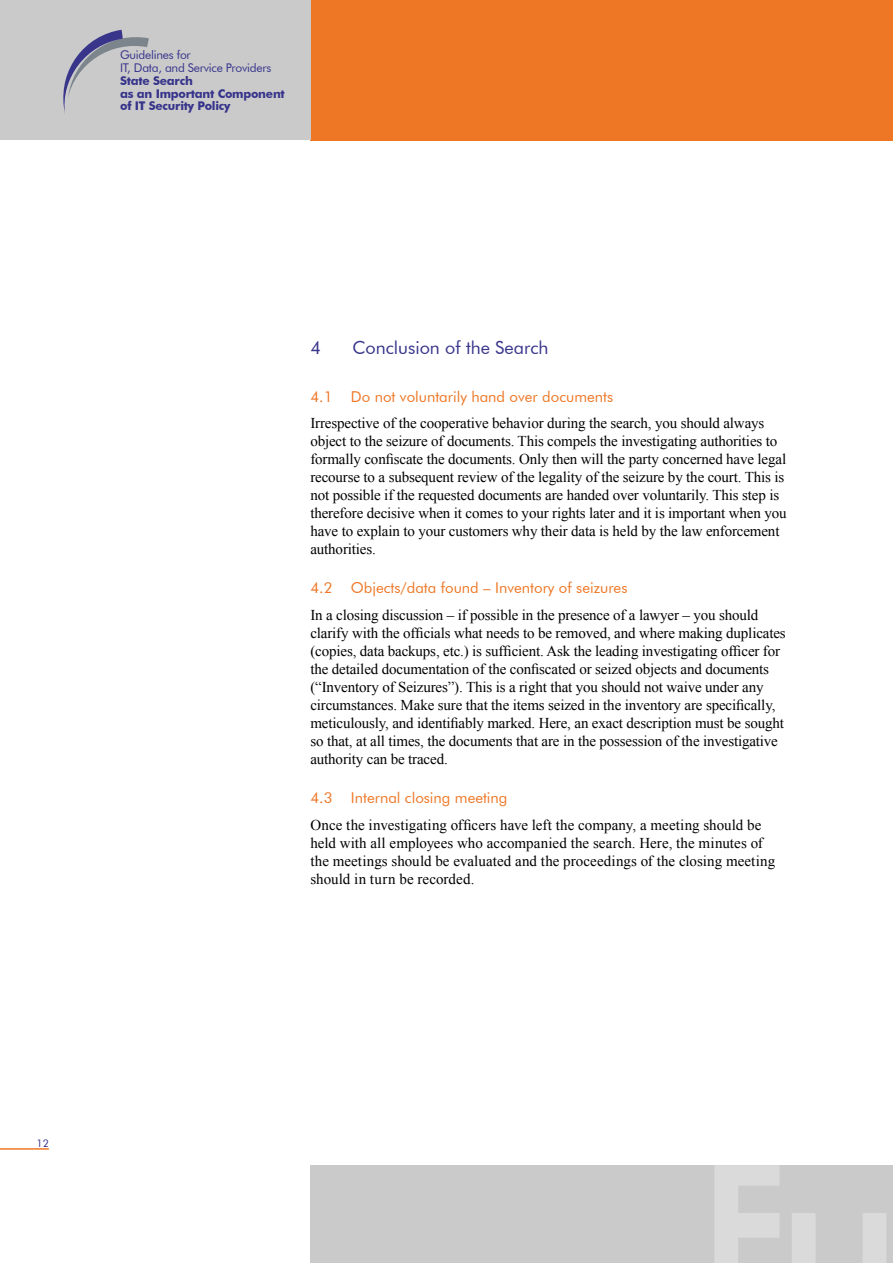
<style>
.page{position:relative;width:893px;height:1263px;background:#fff}
.page>*{position:absolute;margin:0;border:0;box-sizing:border-box;transform-origin:0 0}
.t1{font:18px "Futura BT";color:#37348b}
.t2{font:15px/18px "Times New Roman";letter-spacing:-.01em;color:#000}
.t3{font:15px "Futura BT";color:#ee7726}
.t4{font:700 12px/12.8px "Futura BT";letter-spacing:-.02em;color:#37348b}
.t5{font:12px/12.8px "Futura BT";letter-spacing:-.02em;color:#37348b}
.t6{font:10.5px "Futura BT";color:#37348b}
</style>
<div class="page">
<div style="left:310px;top:0;width:583px;height:140px;background:#ee7726"></div>
<div style="left:0;top:0;width:310px;height:140px;background:#cacaca"></div>
<div style="left:310px;top:1165px;width:583px;height:98px;background:#cacaca"></div>
<svg style="left:63px;top:30px;width:86px;height:84px"></svg>
<hr style="left:0;top:1148px;width:49px;height:2px;background:#ee7726">
<svg style="left:715px;top:1165px;width:64px;height:98px"></svg>
<svg style="left:792px;top:1213px;width:94px;height:50px"></svg>
<p class="t5" style="left:120px;top:49px;width:153px">Guidelines for<br>IT, Data, and Service Providers</p>
<p class="t4" style="left:120px;top:74px;width:166px">State Search<br>as an Important Component of IT Security Policy</p>
<p class="t1" style="left:310px;top:336px;width:12px">4</p>
<p class="t1" style="left:352px;top:336px;width:198px">Conclusion of the Search</p>
<p class="t3" style="left:310px;top:387px;width:304px">4.1 Do not voluntarily hand over documents</p>
<p class="t2" style="left:310px;top:414px;width:478px">Irrespective of the cooperative behavior during the search, you should always object to the seizure of documents. This compels the investigating authorities to formally confiscate the documents. Only then will the party concerned have legal recourse to a subsequent review of the legality of the seizure by the court. This is not possible if the requested documents are handed over voluntarily. This step is therefore decisive when it comes to your rights later and it is important when you have to explain to your customers why their data is held by the law enforcement authorities.</p>
<p class="t3" style="left:310px;top:579px;width:319px">4.2 Objects/data found – Inventory of seizures</p>
<p class="t2" style="left:310px;top:606px;width:477px">In a closing discussion – if possible in the presence of a lawyer – you should clarify with the officials what needs to be removed, and where making duplicates (copies, data backups, etc.) is sufficient. Ask the leading investigating officer for the detailed documentation of the confiscated or seized objects and documents (“Inventory of Seizures”). This is a right that you should not waive under any circumstances. Make sure that the items seized in the inventory are specifically, meticulously, and identifiably marked. Here, an exact description must be sought so that, at all times, the documents that are in the possession of the investigative authority can be traced.</p>
<p class="t3" style="left:310px;top:789px;width:199px">4.3 Internal closing meeting</p>
<p class="t2" style="left:310px;top:815px;width:466px">Once the investigating officers have left the company, a meeting should be held with all employees who accompanied the search. Here, the minutes of the meetings should be evaluated and the proceedings of the closing meeting should in turn be recorded.</p>
<p class="t6" style="left:37px;top:1136px;width:14px">12</p>
</div>
